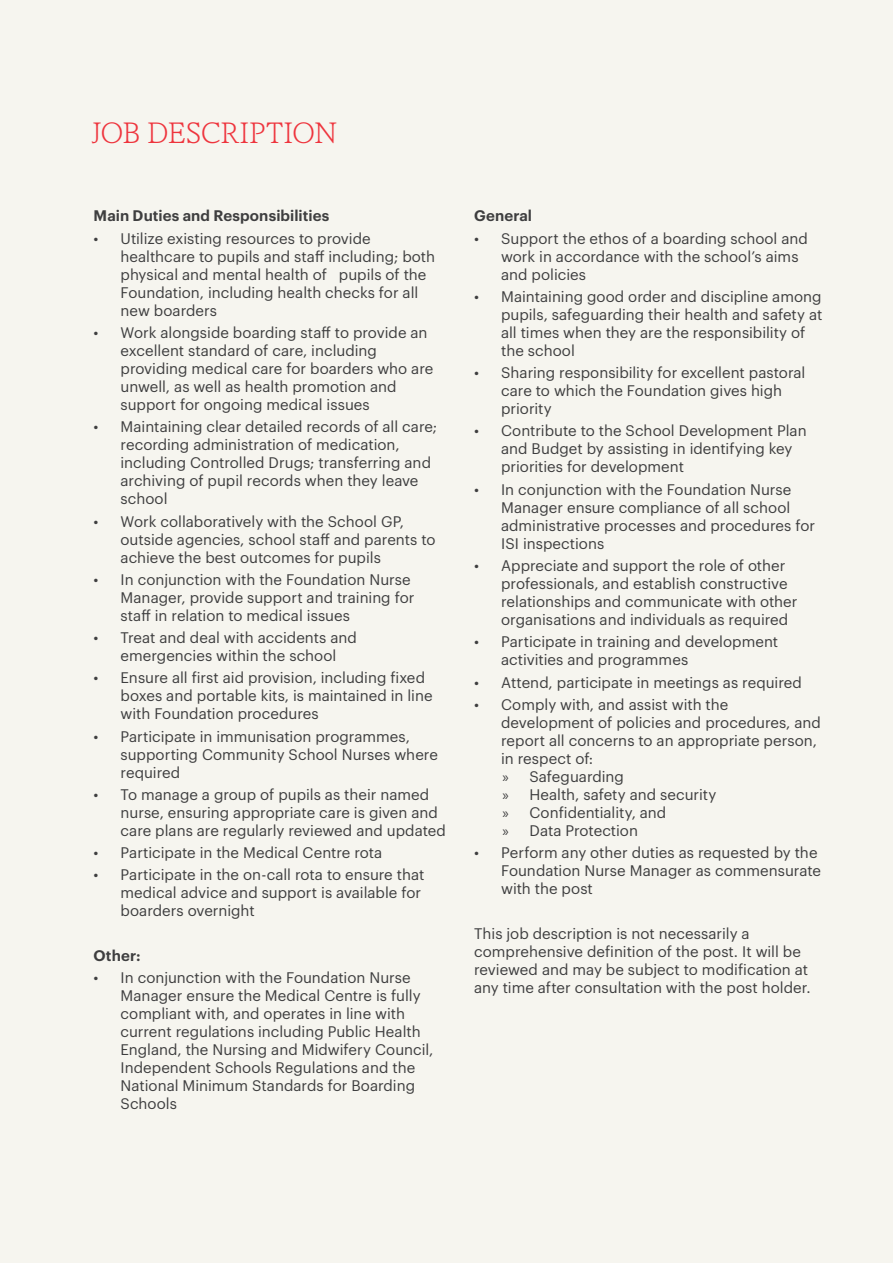
<style>
.page{position:relative;width:893px;height:1263px;background:#f6f5ef}
.page>*{position:absolute;margin:0;border:0;box-sizing:border-box;transform-origin:0 0}
.HEADLINE_TEXT{font:300 33px "Cultura New";letter-spacing:-.015em;color:#ee343d}
.t1{font:15px/18px "Graphik";color:#3e3e3f}
.t2{font:600 15px "Graphik";letter-spacing:.005em;color:#3e3e3f}
.s1{font-family:"Myriad Pro"}
</style>
<div class="page">
<p class="HEADLINE_TEXT" style="left:91px;top:116px;width:248px">JOB DESCRIPTION</p>
<p class="t2" style="left:94px;top:205px;width:237px">Main Duties and Responsibilities</p>
<p class="t1" style="left:121px;top:228px;width:316px;text-indent:-27px">• Utilize existing resources to provide healthcare to pupils and staff including; both physical and mental health of pupils of the Foundation, including health checks for all new boarders</p>
<p class="t1" style="left:121px;top:322px;width:314px;text-indent:-27px">• Work alongside boarding staff to provide an excellent standard of care, including providing medical care for boarders who are unwell, as well as health promotion and support for ongoing medical issues</p>
<p class="t1" style="left:121px;top:416px;width:318px;text-indent:-27px">• Maintaining clear detailed records of all care; recording administration of medication, including Controlled Drugs; transferring and archiving of pupil records when they leave school</p>
<p class="t1" style="left:121px;top:511px;width:316px;text-indent:-27px">• Work collaboratively with the School GP, outside agencies, school staff and parents to achieve the best outcomes for pupils</p>
<p class="t1" style="left:121px;top:569px;width:295px;text-indent:-27px">• In conjunction with the Foundation Nurse<br>Manager, provide support and training for staff in relation to medical issues</p>
<p class="t1" style="left:94px;top:627px;width:265px;text-align:center">• Treat and deal with accidents and emergencies within the school</p>
<p class="t1" style="left:121px;top:667px;width:314px;text-indent:-27px">• Ensure all first aid provision, including fixed boxes and portable kits, is maintained in line with Foundation procedures</p>
<p class="t1" style="left:121px;top:726px;width:319px;text-indent:-27px">• Participate in immunisation programmes, supporting Community School Nurses where required</p>
<p class="t1" style="left:121px;top:784px;width:327px;text-indent:-27px">• To manage a group of pupils as their named nurse, ensuring appropriate care is given and care plans are regularly reviewed and updated</p>
<p class="t1" style="left:94px;top:842px;width:290px">• Participate in the Medical Centre rota</p>
<p class="t1" style="left:121px;top:865px;width:305px;text-indent:-27px">• Participate in the on-call rota to ensure that medical advice and support is available for boarders overnight</p>
<p class="t2" style="left:94px;top:944px;width:49px">Other:</p>
<p class="t1" style="left:121px;top:967px;width:314px;text-indent:-27px">• In conjunction with the Foundation Nurse Manager ensure the Medical Centre is fully compliant with, and operates in line with current regulations including Public Health England, the Nursing and Midwifery Council, Independent Schools Regulations and the National Minimum Standards for Boarding Schools</p>
<p class="t2" style="left:474px;top:205px;width:60px">General</p>
<p class="t1" style="left:501px;top:228px;width:308px;text-indent:-27px">• Support the ethos of a boarding school and work in accordance with the school’s aims and policies</p>
<p class="t1" style="left:501px;top:286px;width:323px;text-indent:-27px">• Maintaining good order and discipline among pupils, safeguarding their health and safety at all times when they are the responsibility of the school</p>
<p class="t1" style="left:501px;top:362px;width:306px;text-indent:-27px">• Sharing responsibility for excellent pastoral care to which the Foundation gives high priority</p>
<p class="t1" style="left:501px;top:421px;width:307px;text-indent:-27px">• Contribute to the School Development Plan and Budget by assisting in identifying key priorities for development</p>
<p class="t1" style="left:501px;top:479px;width:316px;text-indent:-27px">• In conjunction with the Foundation Nurse Manager ensure compliance of all school administrative processes and procedures for ISI inspections</p>
<p class="t1" style="left:501px;top:555px;width:298px;text-indent:-27px">• Appreciate and support the role of other professionals, and establish constructive relationships and communicate with other organisations and individuals as required</p>
<p class="t1" style="left:501px;top:631px;width:279px;text-indent:-27px">• Participate in training and development activities and programmes</p>
<p class="t1" style="left:474px;top:672px;width:329px">• Attend, participate in meetings as required</p>
<p class="t1" style="left:501px;top:694px;width:321px;text-indent:-27px">• Comply with, and assist with the development of policies and procedures, and report all concerns to an appropriate person, in respect of:</p>
<p class="t1" style="left:502px;top:766px;width:123px"><span class="s1">»</span> Safeguarding</p>
<p class="t1" style="left:502px;top:784px;width:215px"><span class="s1">»</span> Health, safety and security</p>
<p class="t1" style="left:502px;top:802px;width:165px"><span class="s1">»</span> Confidentiality, and</p>
<p class="t1" style="left:502px;top:820px;width:137px"><span class="s1">»</span> Data Protection</p>
<p class="t1" style="left:501px;top:842px;width:321px;text-indent:-27px">• Perform any other duties as requested by the<br>Foundation Nurse Manager as commensurate with the post</p>
<p class="t1" style="left:474px;top:923px;width:338px">This job description is not necessarily a comprehensive definition of the post. It will be reviewed and may be subject to modification at any time after consultation with the post holder.</p>
</div>
